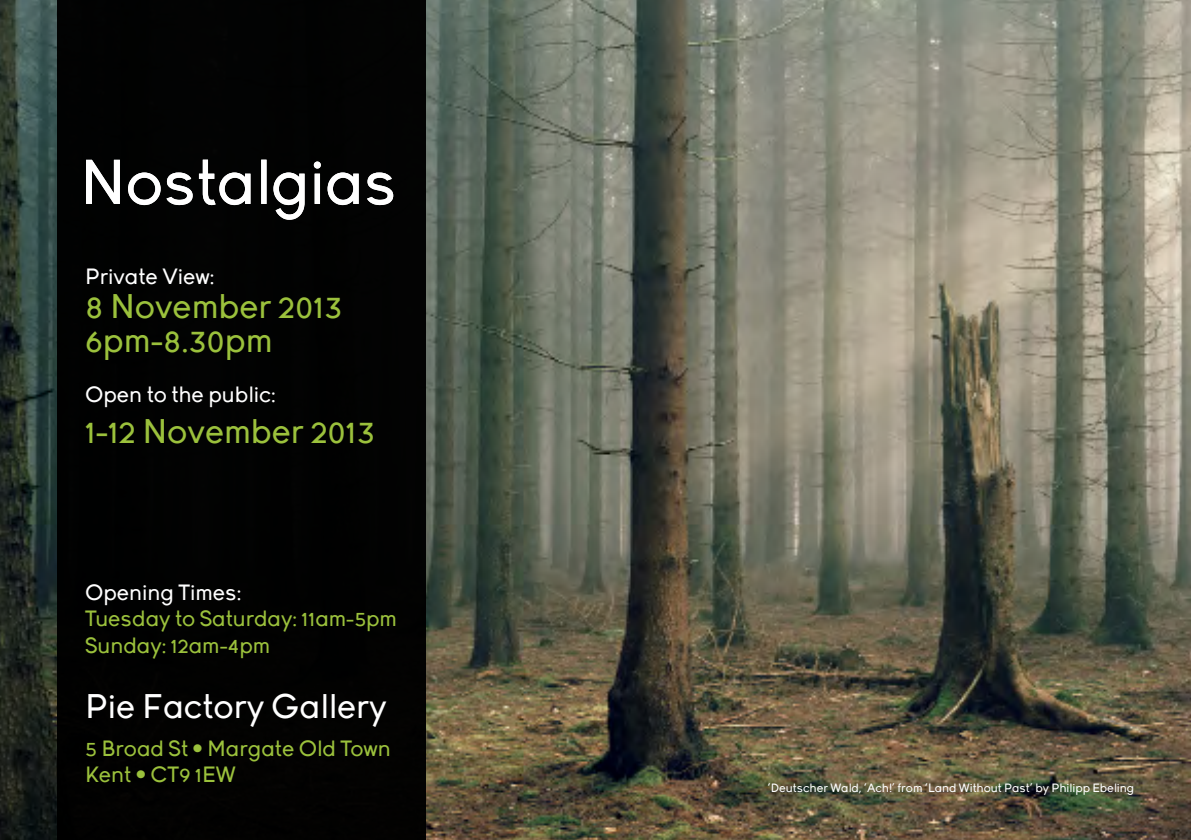
<style>
.page{position:relative;width:1191px;height:840px;background:#fff}
.page>*{position:absolute;margin:0;border:0;box-sizing:border-box;transform-origin:0 0}
.t1{font:63px "Young";color:#fff}
.t2{font:34px/34px "Young";color:#9bc13c}
.t3{font:34px "Young";color:#fff}
.t4{font:22px/26.4px "Young";color:#9bc13c}
.t5{font:22px "Young";color:#fff}
.t6{font:12px "Young";color:#fff}
</style>
<div class="page">
<img style="left:0;top:0;width:1191px;height:839px">
<div style="left:57px;top:0;width:368px;height:839px;background:#000"></div>
<h1 class="t1" style="left:80px;top:147px;width:318px">Nostalgias</h1>
<p class="t5" style="left:85px;top:264px;width:131px">Private View:</p>
<h2 class="t2" style="left:85px;top:290px;width:259px">8 November 2013<br>6pm-8.30pm</h2>
<p class="t5" style="left:85px;top:382px;width:192px">Open to the public:</p>
<h2 class="t2" style="left:85px;top:414px;width:291px">1-12 November 2013</h2>
<p class="t5" style="left:85px;top:579px;width:158px">Opening Times:</p>
<p class="t4" style="left:85px;top:605px;width:313px">Tuesday to Saturday: 11am-5pm<br>Sunday: 12am-4pm</p>
<h2 class="t3" style="left:85px;top:686px;width:303px">Pie Factory Gallery</h2>
<p class="t4" style="left:85px;top:735px;width:307px">5 Broad St • Margate Old Town<br>Kent • CT9 1EW</p>
<p class="t6" style="left:767px;top:781px;width:368px">‘Deutscher Wald, ‘Ach!’ from ‘Land Without Past’ by Philipp Ebeling</p>
</div>
